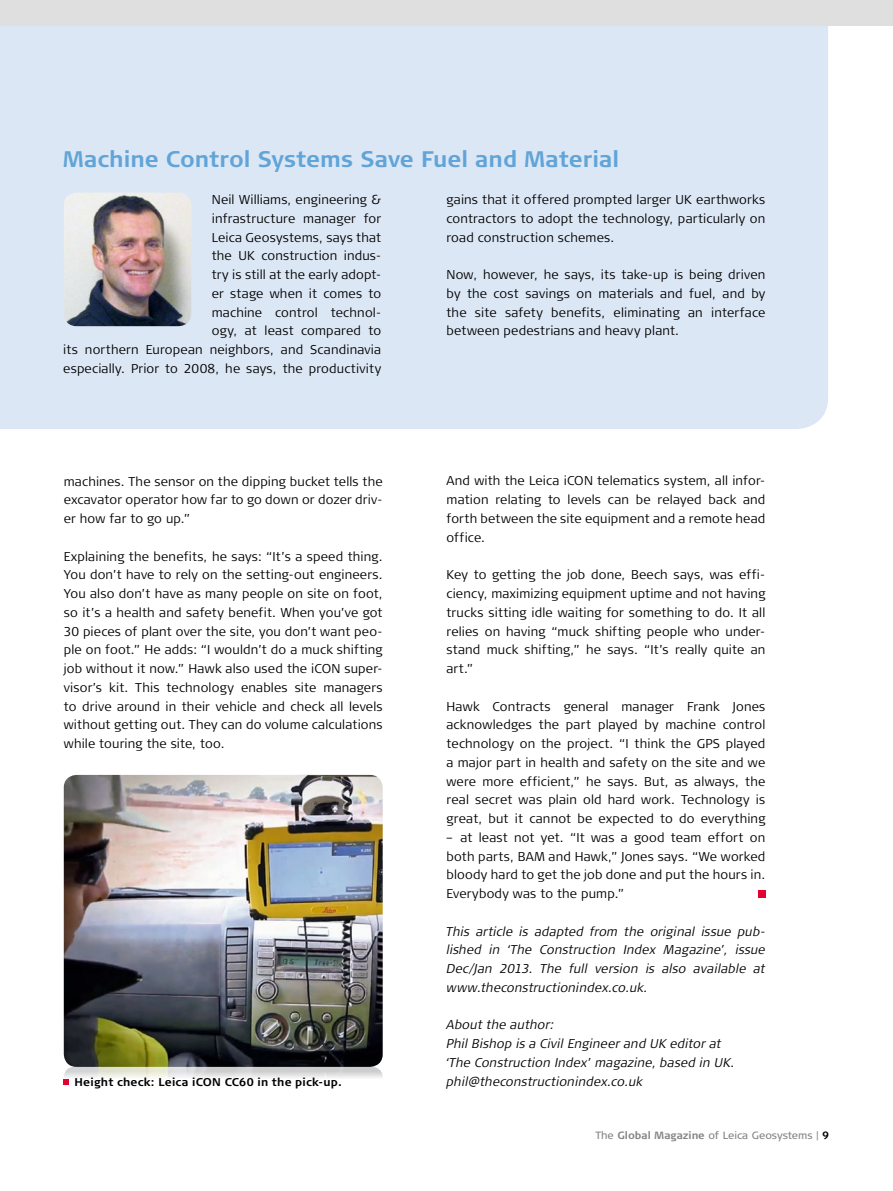
<style>
.page{position:relative;width:893px;height:1191px;background:#fff}
.page>*{position:absolute;margin:0;border:0;box-sizing:border-box;transform-origin:0 0}
.t1{font:700 22.5px "Signa Column";color:#61a4d7}
.t2{font:300 12.75px/18.8px "Signa Column";letter-spacing:.015em;color:#000;text-align:justify}
.t3{font:italic 300 12.75px/18.8px "Signa Column";letter-spacing:.01em;color:#000;text-align:justify}
.t4{font:700 11.25px "Signa Column";letter-spacing:.025em;color:#000}
.t5{font:10.5px "Signa Column";color:#868586}
.s1{font-weight:700}
.s2{font-weight:700;color:#000}
</style>
<div class="page">
<div style="left:0;top:26px;width:828px;height:403px;background:#dce7f6"></div>
<img style="left:64px;top:775px;width:319px;height:291px">
<svg style="left:63px;top:1066px;width:320px;height:19px"></svg>
<svg style="left:64px;top:1079px;width:5px;height:5px"></svg>
<img style="left:64px;top:193px;width:127px;height:133px">
<div style="left:0;top:0;width:893px;height:26px;background:#dfdfe0"></div>
<div style="left:758px;top:891px;width:7px;height:7px;background:#e40032"></div>
<h1 class="t1" style="left:63px;top:146px;width:557px">Machine Control Systems Save Fuel and Material</h1>
<p class="t2" style="left:63px;top:190px;width:320px;text-align:right">Neil Williams, engineering &amp;<br>infrastructure manager for<br>Leica Geosystems, says that<br>the UK construction indus-<br>try is still at the early adopt-<br>er stage when it comes to<br>machine control technol-<br>ogy, at least compared to<br>its northern European neighbors, and Scandinavia especially. Prior to 2008, he says, the productivity</p>
<p class="t2" style="left:446px;top:190px;width:320px">gains that it offered prompted larger UK earthworks contractors to adopt the technology, particularly on road construction schemes.</p>
<p class="t2" style="left:446px;top:265px;width:320px">Now, however, he says, its take-up is being driven by the cost savings on materials and fuel, and by the site safety benefits, eliminating an interface between pedestrians and heavy plant.</p>
<p class="t2" style="left:64px;top:472px;width:320px">machines. The sensor on the dipping bucket tells the excavator operator how far to go down or dozer driv&shy;er how far to go up.”</p>
<p class="t2" style="left:64px;top:547px;width:320px">Explaining the benefits, he says: “It’s a speed thing.<br>You don’t have to rely on the setting-out engineers.<br>You also don’t have as many people on site on foot, so it’s a health and safety benefit. When you’ve got 30 pieces of plant over the site, you don’t want peo&shy;ple on foot.” He adds: “I wouldn’t do a muck shifting job without it now.” Hawk also used the iCON super&shy;visor’s kit. This technology enables site managers to drive around in their vehicle and check all levels without getting out. They can do volume calculations while touring the site, too.</p>
<p class="t4" style="left:74px;top:1075px;width:269px">Height check: Leica iCON CC60 in the pick-up.</p>
<p class="t2" style="left:446px;top:471px;width:320px">And with the Leica iCON telematics system, all infor&shy;mation relating to levels can be relayed back and forth between the site equipment and a remote head office.</p>
<p class="t2" style="left:446px;top:565px;width:320px">Key to getting the job done, Beech says, was effi&shy;ciency, maximizing equipment uptime and not having trucks sitting idle waiting for something to do. It all relies on having “muck shifting people who under&shy;stand muck shifting,” he says. “It’s really quite an art.”</p>
<p class="t2" style="left:446px;top:697px;width:320px">Hawk Contracts general manager Frank Jones acknowledges the part played by machine control technology on the project. “I think the GPS played a major part in health and safety on the site and we were more efficient,” he says. But, as always, the real secret was plain old hard work. Technology is great, but it cannot be expected to do everything</p>
<p class="t2" style="left:446px;top:828px;width:320px">– at least not yet. “It was a good team effort on both parts, BAM and Hawk,” Jones says. “We worked bloody hard to get the job done and put the hours in.<br>Everybody was to the pump.”</p>
<p class="t3" style="left:446px;top:922px;width:320px">This article is adapted from the original issue pub&shy;lished in ‘The Construction Index Magazine’, issue Dec/Jan 2013. The full version is also available at www.theconstructionindex.co.uk.</p>
<p class="t3" style="left:446px;top:1015px;width:290px;text-align:left">About the author:<br>Phil Bishop is a Civil Engineer and UK editor at ‘The Construction Index’ magazine, based in UK. phil@theconstructionindex.co.uk</p>
<p class="t5" style="left:595px;top:1129px;width:235px">The <span class="s1">Global Magazine</span> of Leica Geosystems | <span class="s2">9</span></p>
</div>
